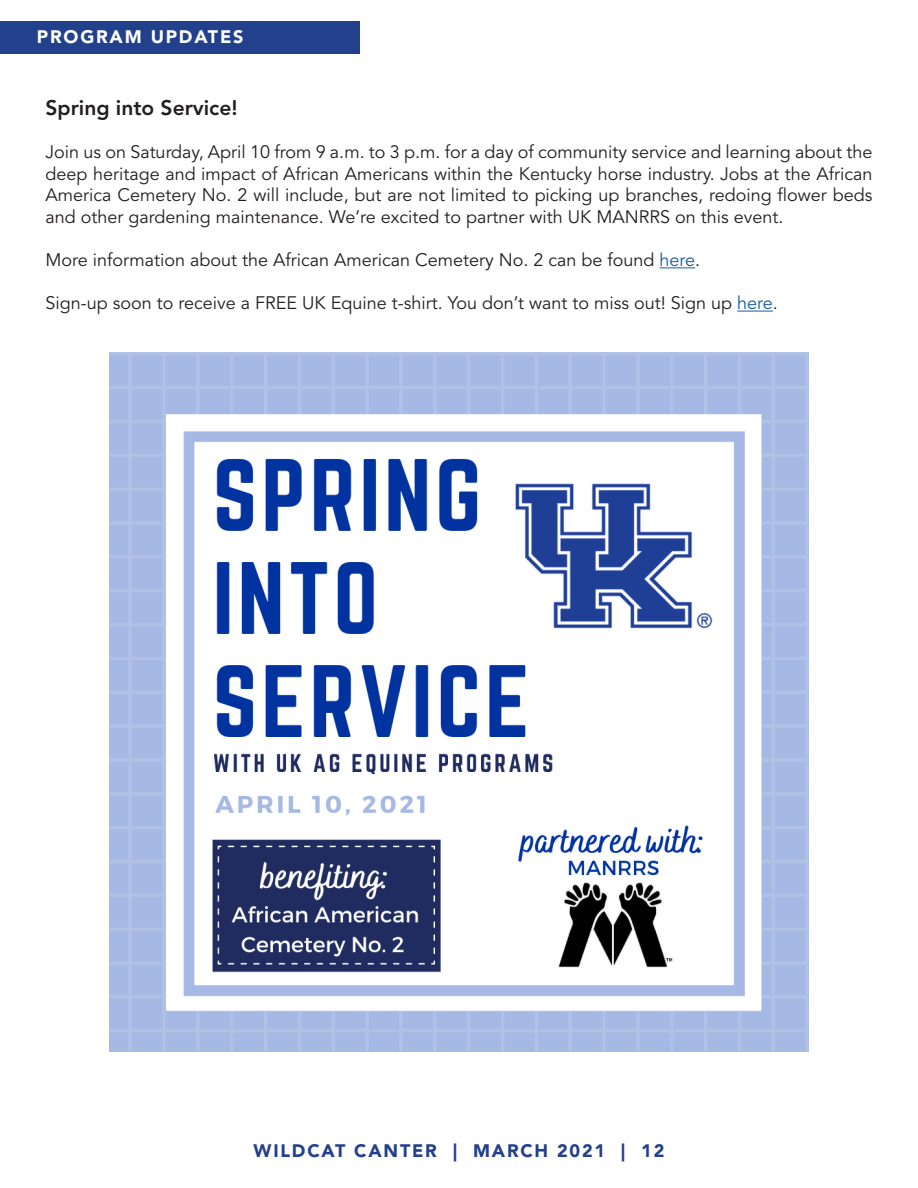
<style>
.page{position:relative;width:918px;height:1188px;background:#fff}
.page>*{position:absolute;margin:0;border:0;box-sizing:border-box;transform-origin:0 0}
.t1{font:800 21px "Avenir LT Std";color:#231f20}
.t2{font:18px/21.6px "Avenir LT Std";color:#231f20;text-align:justify}
.t3{font:900 18px "Avenir LT Std";letter-spacing:.1em;color:#22408b}
.t4{font:900 18px "Avenir LT Std";letter-spacing:.1em;color:#fff}
.s1{color:#175d9e}
</style>
<div class="page">
<div style="left:0;top:22px;width:360px;height:32px;background:#22408b"></div>
<hr style="left:660px;top:267px;width:35px;height:1px;background:#175d9e">
<hr style="left:737px;top:311px;width:36px;height:1px;background:#175d9e">
<img style="left:110px;top:353px;width:698px;height:698px">
<p class="t4" style="left:37px;top:26px;width:208px">PROGRAM UPDATES</p>
<p class="t1" style="left:45px;top:95px;width:194px">Spring into Service!</p>
<p class="t2" style="left:45px;top:142px;width:829px">Join us on Saturday, April 10 from 9 a.m. to 3 p.m. for a day of community service and learning about the deep heritage and impact of African Americans within the Kentucky horse industry. Jobs at the African America Cemetery No. 2 will include, but are not limited to picking up branches, redoing flower beds and other gardening maintenance. We’re excited to partner with UK MANRRS on this event.</p>
<p class="t2" style="left:45px;top:250px;width:656px">More information about the African American Cemetery No. 2 can be found <span class="s1">here</span>.</p>
<p class="t2" style="left:45px;top:293px;width:734px">Sign-up soon to receive a FREE UK Equine t-shirt. You don’t want to miss out! Sign up <span class="s1">here</span>.</p>
<p class="t3" style="left:254px;top:1139px;width:412px">WILDCAT CANTER | MARCH 2021 | 12</p>
</div>
